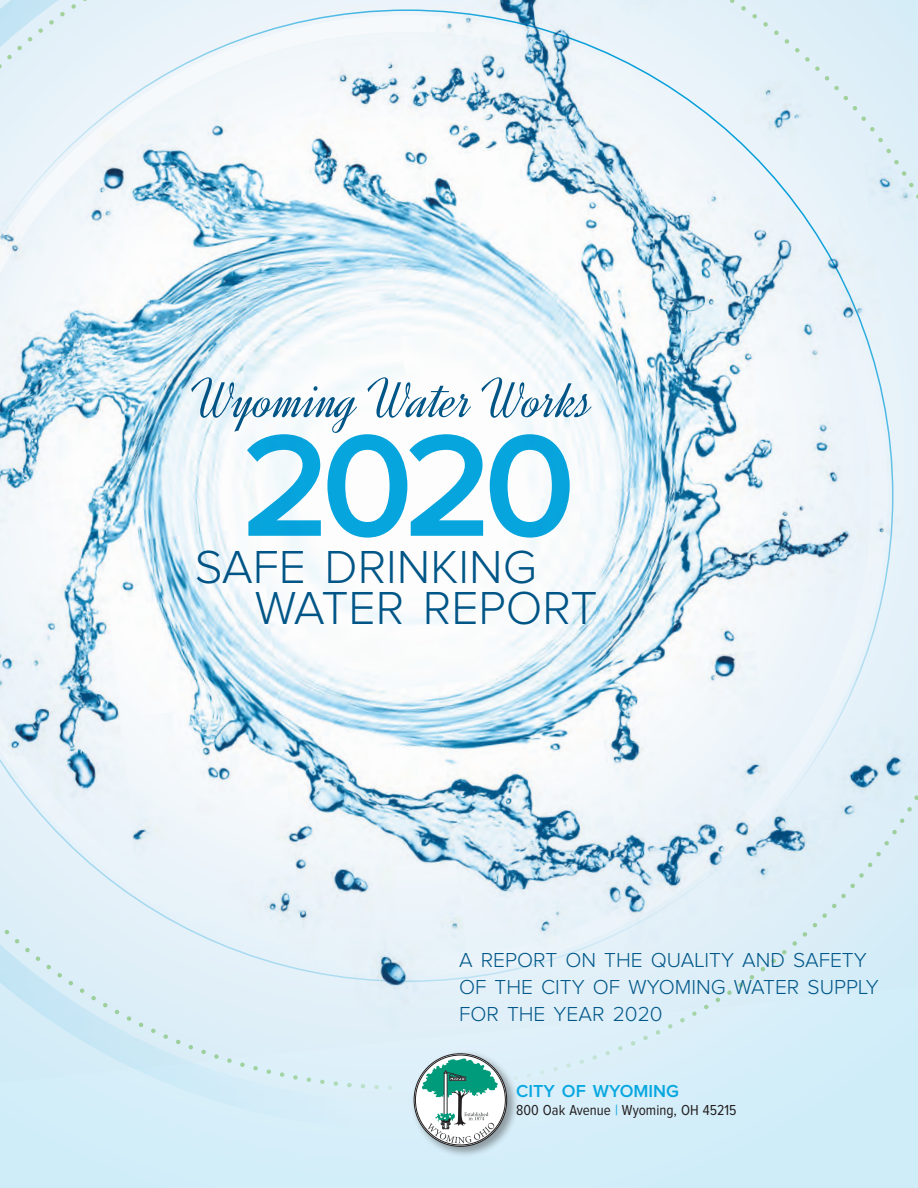
<style>
.page{position:relative;width:918px;height:1188px;background:#d2eef9}
.page>*{position:absolute;margin:0;border:0;box-sizing:border-box;transform-origin:0 0}
.t1{font:600 150px "Proxima Nova";color:#08a7e0}
.t2{font:57px "Dynalight";color:#005789}
.t3{font:300 48px "Proxima Nova";color:#005789}
.t4{font:300 21px/27px "Proxima Nova";color:#005789}
.t5{font:600 18px "Proxima Nova";color:#08a7e0}
.t6{font:15px "Proxima Nova Cond";color:#231f20}
.s1{color:#08a7e0}
</style>
<div class="page">
<img style="left:0;top:0;width:918px;height:1083px">
<div style="left:410px;top:1050px;width:109px;height:108px;background:#231f20;opacity:.4"></div>
<svg style="left:414px;top:1054px;width:93px;height:92px"></svg>
<svg style="left:422px;top:1058px;width:76px;height:85px;background:#99c6bd"></svg>
<h2 class="t2" style="left:190px;top:366px;width:405px">WyomingWaterWorks</h2>
<h1 class="t1" style="left:241px;top:417px;width:337px">2020</h1>
<h3 class="t3" style="left:194px;top:545px;width:344px">SAFE DRINKING</h3>
<h3 class="t3" style="left:255px;top:586px;width:345px">WATER REPORT</h3>
<p class="t4" style="left:459px;top:947px;width:421px">A REPORT ON THE QUALITY AND SAFETY<br>OF THE CITY OF WYOMING WATER SUPPLY<br>FOR THE YEAR 2020</p>
<p class="t5" style="left:516px;top:1083px;width:164px">CITY OF WYOMING</p>
<p class="t6" style="left:516px;top:1104px;width:222px">800 Oak Avenue <span class="s1">|</span> Wyoming, OH 45215</p>
</div>
